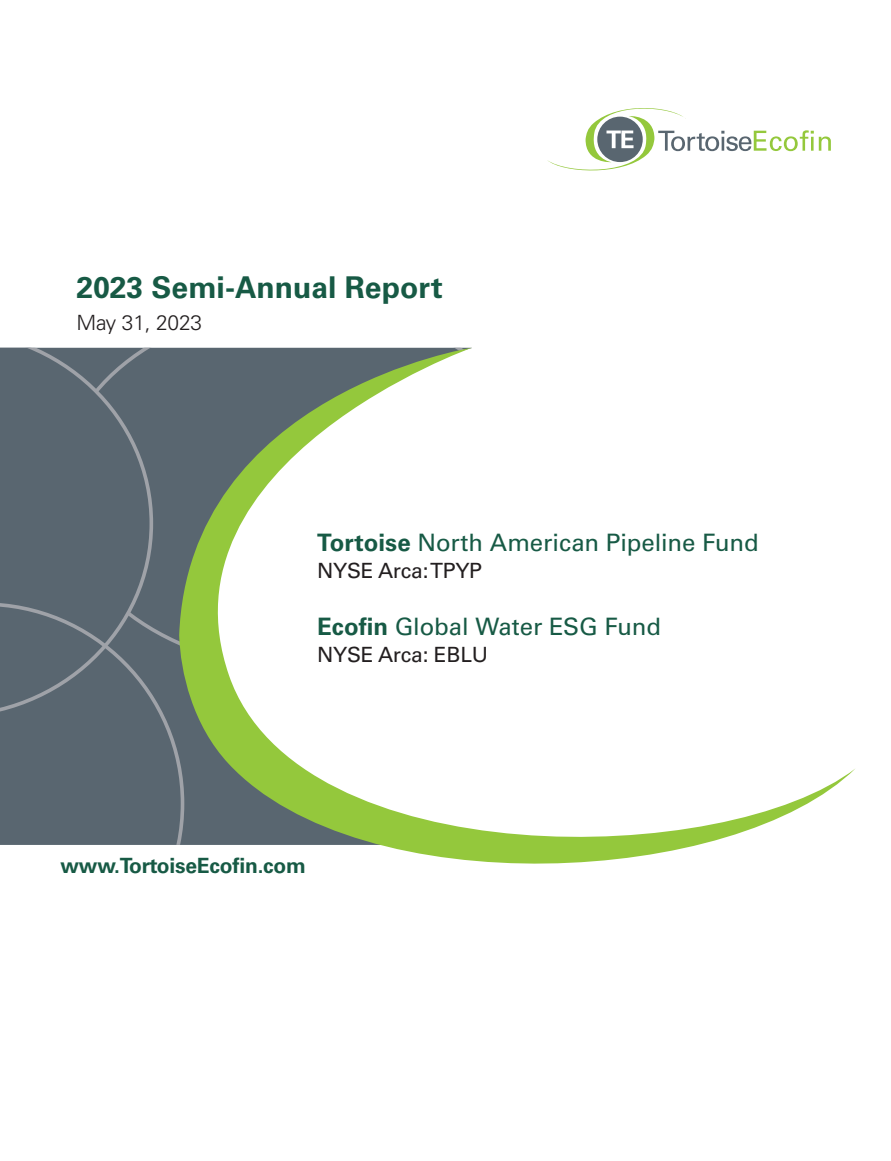
<style>
.page{position:relative;width:891px;height:1161px;background:#fff}
.page>*{position:absolute;margin:0;border:0;box-sizing:border-box;transform-origin:0 0}
.t1{font:700 30px "Univers LT Std";color:#175a45}
.t2{font:24px "Univers LT Std";letter-spacing:-.005em;color:#175a45}
.t3{font:21px "Univers LT Std";letter-spacing:-.01em;color:#231f20}
.t4{font:700 21px "Univers LT Std";letter-spacing:-.01em;color:#175a45}
.t5{font:300 21px "Univers LT Std";letter-spacing:-.01em;color:#231f20}
.s1{font-weight:700}
</style>
<div class="page">
<div style="left:0;top:348px;width:153px;height:254px;background:#596670"></div>
<div style="left:0;top:602px;width:155px;height:243px;background:#596670"></div>
<svg style="left:155px;top:348px;width:700px;height:516px"></svg>
<svg style="left:547px;top:108px;width:284px;height:63px"></svg>
<p class="t1" style="left:76px;top:270px;width:368px">2023 Semi-Annual Report</p>
<p class="t5" style="left:76px;top:310px;width:127px">May 31, 2023</p>
<p class="t2" style="left:317px;top:529px;width:443px"><span class="s1">Tortoise</span> North American Pipeline Fund</p>
<p class="t3" style="left:317px;top:558px;width:166px">NYSE Arca: TPYP</p>
<p class="t2" style="left:317px;top:613px;width:345px"><span class="s1">Ecofin</span> Global Water ESG Fund</p>
<p class="t3" style="left:317px;top:642px;width:173px">NYSE Arca: EBLU</p>
<p class="t4" style="left:60px;top:853px;width:247px">www.TortoiseEcofin.com</p>
</div>
